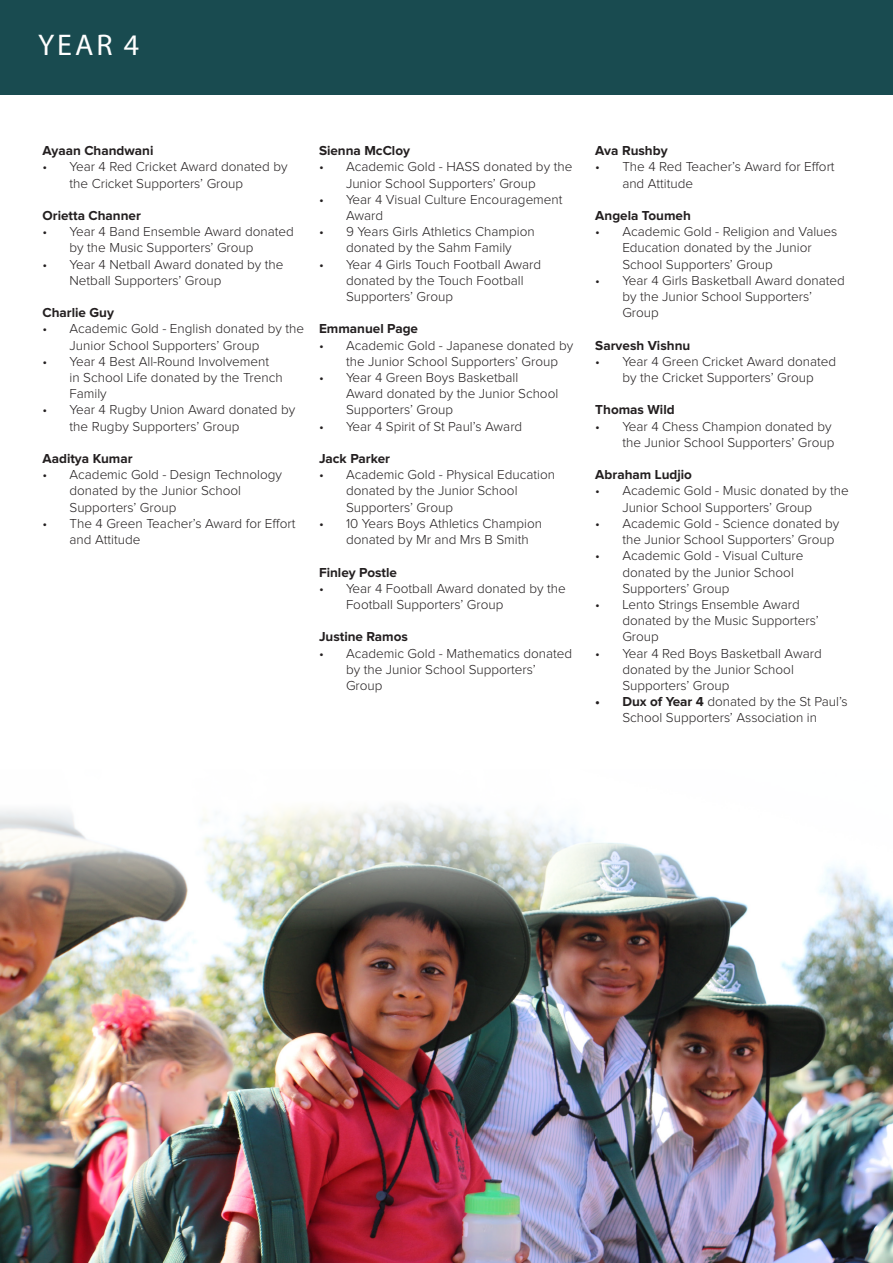
<style>
.page{position:relative;width:893px;height:1263px;background:#fff}
.page>*{position:absolute;margin:0;border:0;box-sizing:border-box;transform-origin:0 0}
.t1{font:30px "Myriad Pro";color:#fff}
.t2{font:300 13.5px/16.2px "Proxima Nova";color:#231f20}
.Bulletted{font:700 13.5px "Proxima Nova";color:#231f20}
.s1{font-weight:700}
</style>
<div class="page">
<img style="left:0;top:806px;width:893px;height:457px">
<div style="left:0;top:0;width:893px;height:94px;background:#194b50"></div>
<p class="t1" style="left:38px;top:27px;width:103px">YEAR 4</p>
<p class="Bulletted" style="left:43px;top:145px;width:112px">Ayaan Chandwani</p>
<p class="t2" style="left:70px;top:159px;width:220px;text-indent:-27px">• Year 4 Red Cricket Award donated by the Cricket Supporters’ Group</p>
<p class="Bulletted" style="left:43px;top:209px;width:100px">Orietta Channer</p>
<p class="t2" style="left:70px;top:224px;width:226px;text-indent:-27px">• Year 4 Band Ensemble Award donated by the Music Supporters’ Group</p>
<p class="t2" style="left:70px;top:257px;width:216px;text-indent:-27px">• Year 4 Netball Award donated by the<br>Netball Supporters’ Group</p>
<p class="Bulletted" style="left:43px;top:307px;width:73px">Charlie Guy</p>
<p class="t2" style="left:70px;top:321px;width:236px;text-indent:-27px">• Academic Gold - English donated by the<br>Junior School Supporters’ Group</p>
<p class="t2" style="left:70px;top:354px;width:215px;text-indent:-27px">• Year 4 Best All-Round Involvement in School Life donated by the Trench<br>Family</p>
<p class="t2" style="left:70px;top:402px;width:227px;text-indent:-27px">• Year 4 Rugby Union Award donated by the Rugby Supporters’ Group</p>
<p class="Bulletted" style="left:43px;top:452px;width:92px">Aaditya Kumar</p>
<p class="t2" style="left:70px;top:467px;width:214px;text-indent:-27px">• Academic Gold - Design Technology donated by the Junior School<br>Supporters’ Group</p>
<p class="t2" style="left:70px;top:516px;width:227px;text-indent:-27px">• The 4 Green Teacher’s Award for Effort and Attitude</p>
<p class="Bulletted" style="left:319px;top:145px;width:93px">Sienna McCloy</p>
<p class="t2" style="left:346px;top:159px;width:228px;text-indent:-27px">• Academic Gold - HASS donated by the<br>Junior School Supporters’ Group</p>
<p class="t2" style="left:346px;top:192px;width:218px;text-indent:-27px">• Year 4 Visual Culture Encouragement<br>Award</p>
<p class="t2" style="left:319px;top:224px;width:217px;text-align:center">• 9 Years Girls Athletics Champion donated by the Sahm Family</p>
<p class="t2" style="left:346px;top:257px;width:197px;text-indent:-27px">• Year 4 Girls Touch Football Award donated by the Touch Football<br>Supporters’ Group</p>
<p class="Bulletted" style="left:319px;top:323px;width:101px">Emmanuel Page</p>
<p class="t2" style="left:346px;top:338px;width:229px;text-indent:-27px">• Academic Gold - Japanese donated by the Junior School Supporters’ Group</p>
<p class="t2" style="left:346px;top:370px;width:214px;text-indent:-27px">• Year 4 Green Boys Basketball<br>Award donated by the Junior School<br>Supporters’ Group</p>
<p class="t2" style="left:319px;top:419px;width:205px">• Year 4 Spirit of St Paul’s Award</p>
<p class="Bulletted" style="left:319px;top:452px;width:73px">Jack Parker</p>
<p class="t2" style="left:346px;top:467px;width:211px;text-indent:-27px">• Academic Gold - Physical Education donated by the Junior School<br>Supporters’ Group</p>
<p class="t2" style="left:346px;top:516px;width:198px;text-indent:-27px">• 10 Years Boys Athletics Champion donated by Mr and Mrs B Smith</p>
<p class="Bulletted" style="left:319px;top:566px;width:80px">Finley Postle</p>
<p class="t2" style="left:346px;top:581px;width:221px;text-indent:-27px">• Year 4 Football Award donated by the<br>Football Supporters’ Group</p>
<p class="Bulletted" style="left:319px;top:631px;width:91px">Justine Ramos</p>
<p class="t2" style="left:346px;top:645px;width:228px;text-indent:-27px">• Academic Gold - Mathematics donated by the Junior School Supporters’<br>Group</p>
<p class="Bulletted" style="left:595px;top:145px;width:74px">Ava Rushby</p>
<p class="t2" style="left:622px;top:159px;width:214px;text-indent:-27px">• The 4 Red Teacher’s Award for Effort and Attitude</p>
<p class="Bulletted" style="left:595px;top:209px;width:97px">Angela Toumeh</p>
<p class="t2" style="left:622px;top:224px;width:217px;text-indent:-27px">• Academic Gold - Religion and Values<br>Education donated by the Junior<br>School Supporters’ Group</p>
<p class="t2" style="left:622px;top:273px;width:224px;text-indent:-27px">• Year 4 Girls Basketball Award donated by the Junior School Supporters’<br>Group</p>
<p class="Bulletted" style="left:595px;top:339px;width:96px">Sarvesh Vishnu</p>
<p class="t2" style="left:595px;top:354px;width:242px;text-align:center">• Year 4 Green Cricket Award donated by the Cricket Supporters’ Group</p>
<p class="Bulletted" style="left:595px;top:404px;width:81px">Thomas Wild</p>
<p class="t2" style="left:595px;top:419px;width:241px;text-align:right">• Year 4 Chess Champion donated by the Junior School Supporters’ Group</p>
<p class="Bulletted" style="left:595px;top:469px;width:98px">Abraham Ludjio</p>
<p class="t2" style="left:622px;top:483px;width:228px;text-indent:-27px">• Academic Gold - Music donated by the<br>Junior School Supporters’ Group</p>
<p class="t2" style="left:622px;top:516px;width:219px;text-indent:-27px">• Academic Gold - Science donated by the Junior School Supporters’ Group</p>
<p class="t2" style="left:622px;top:548px;width:183px;text-indent:-27px">• Academic Gold - Visual Culture donated by the Junior School<br>Supporters’ Group</p>
<p class="t2" style="left:622px;top:597px;width:198px;text-indent:-27px">• Lento Strings Ensemble Award donated by the Music Supporters’<br>Group</p>
<p class="t2" style="left:622px;top:645px;width:201px;text-indent:-27px">• Year 4 Red Boys Basketball Award donated by the Junior School<br>Supporters’ Group</p>
<p class="t2" style="left:595px;top:694px;width:254px;text-align:center"><span class="s1">• Dux of Year 4</span> donated by the St Paul’s<br>School Supporters’ Association in</p>
</div>
